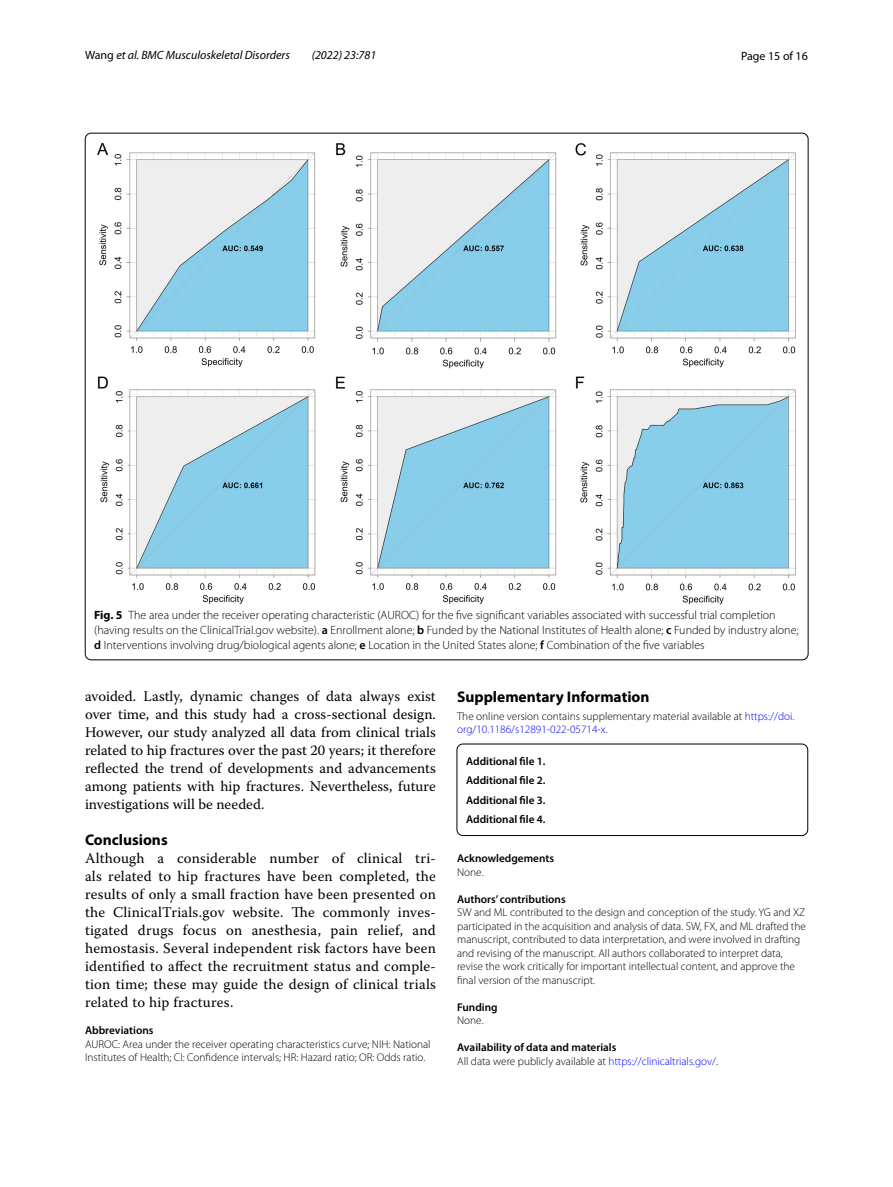
<style>
.page{position:relative;width:893px;height:1187px;background:#fff}
.page>*{position:absolute;margin:0;border:0;box-sizing:border-box;transform-origin:0 0}
.t1{font:700 15.45px "Myriad Pro";color:#000}
.t2{font:14.7px/18px "Warnock Pro";letter-spacing:.01em;color:#000;text-align:justify}
.t3{font:300 12px/15px "Myriad Pro";color:#000}
.t4{font:italic 12px "Myriad Pro";color:#000}
.t5{font:12px "Myriad Pro";color:#000}
.t6{font:300 11.25px/13.5px "Myriad Pro";color:#000}
.t7{font:600 11.25px/19.5px "Myriad Pro";color:#000;text-align:justify}
.s1{font-style:normal}
.s2{font-weight:700}
.s3{font-weight:600}
.s4{color:#00f}
</style>
<div class="page">
<div style="left:457px;top:743px;width:351px;height:92px;border:1px solid #000;border-radius:6px"></div>
<img style="left:97px;top:142px;width:699px;height:462px">
<p class="t4" style="left:85px;top:48px;width:206px"><span class="s1">Wang</span> et al. BMC Musculoskeletal Disorders</p>
<p class="t4" style="left:312px;top:48px;width:66px">(2022) 23:781</p>
<p class="t5" style="left:741px;top:48px;width:68px">Page 15 of 16</p>
<p class="t3" style="left:94px;top:608px;width:706px"><span class="s2">Fig. 5</span> The area under the receiver operating characteristic (AUROC) for the five significant variables associated with successful trial completion (having results on the ClinicalTrial.gov website). <span class="s3">a</span> Enrollment alone; <span class="s3">b</span> Funded by the National Institutes of Health alone; <span class="s3">c</span> Funded by industry alone; <span class="s3">d</span> Interventions involving drug/biological agents alone; <span class="s3">e</span> Location in the United States alone; <span class="s3">f</span> Combination of the five variables</p>
<p class="t2" style="left:85px;top:687px;width:352px">avoided. Lastly, dynamic changes of data always exist over time, and this study had a cross-sectional design.<br>However, our study analyzed all data from clinical trials related to hip fractures over the past 20 years; it therefore reflected the trend of developments and advancements among patients with hip fractures. Nevertheless, future investigations will be needed.</p>
<p class="t1" style="left:85px;top:829px;width:84px">Conclusions</p>
<p class="t2" style="left:85px;top:849px;width:352px">Although a considerable number of clinical tri&shy;als related to hip fractures have been completed, the results of only a small fraction have been presented on the ClinicalTrials.gov website. The commonly inves&shy;tigated drugs focus on anesthesia, pain relief, and hemostasis. Several independent risk factors have been identified to affect the recruitment status and comple&shy;tion time; these may guide the design of clinical trials related to hip fractures.</p>
<p class="t7" style="left:85px;top:1020px;width:70px">Abbreviations</p>
<p class="t6" style="left:85px;top:1037px;width:347px">AUROC: Area under the receiver operating characteristics curve; NIH: National<br>Institutes of Health; CI: Confidence intervals; HR: Hazard ratio; OR: Odds ratio.</p>
<p class="t1" style="left:457px;top:686px;width:194px">Supplementary Information</p>
<p class="t6" style="left:457px;top:709px;width:339px">The online version contains supplementary material available at <span class="s4">https://doi. org/10.1186/s12891-022-05714-x</span>.</p>
<p class="t7" style="left:466px;top:751px;width:81px">Additional file 1.<br>Additional file 2.<br>Additional file 3.<br>Additional file 4.</p>
<p class="t7" style="left:457px;top:848px;width:98px">Acknowledgements</p>
<p class="t6" style="left:457px;top:865px;width:28px">None.</p>
<p class="t7" style="left:457px;top:889px;width:110px">Authors’ contributions</p>
<p class="t6" style="left:457px;top:906px;width:350px">SW and ML contributed to the design and conception of the study. YG and XZ participated in the acquisition and analysis of data. SW, FX, and ML drafted the manuscript, contributed to data interpretation, and were involved in drafting and revising of the manuscript. All authors collaborated to interpret data, revise the work critically for important intellectual content, and approve the final version of the manuscript.</p>
<p class="t7" style="left:457px;top:997px;width:42px">Funding</p>
<p class="t6" style="left:457px;top:1014px;width:28px">None.</p>
<p class="t6" style="left:457px;top:1041px;width:262px"><span class="s3">Availability of data and materials<br></span>All data were publicly available at <span class="s4">https://clinicaltrials.gov/</span>.</p>
</div>
